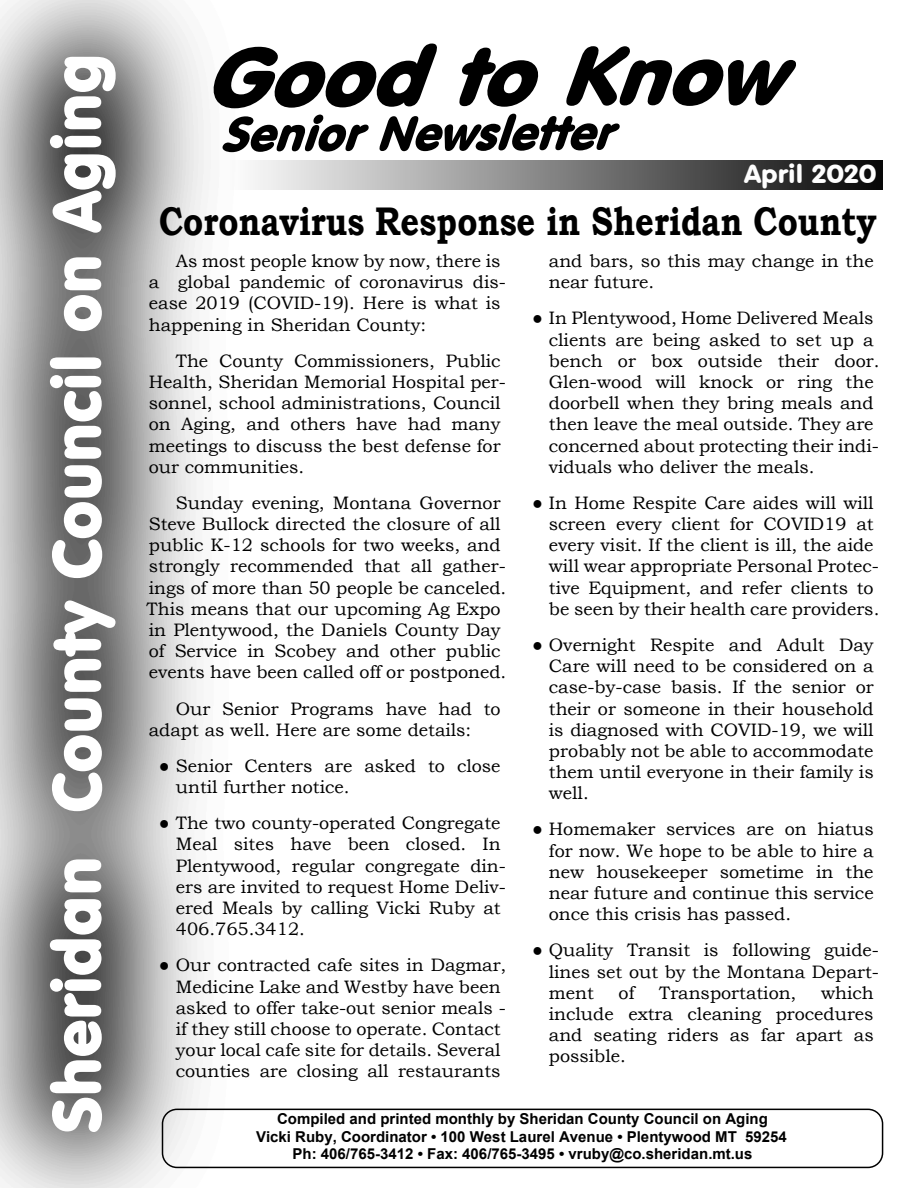
<style>
.page{position:relative;width:918px;height:1188px;background:#fff}
.page>*{position:absolute;margin:0;border:0;box-sizing:border-box;transform-origin:0 0}
.t1{font:700 40.05px "Bookman Old Style";color:#000;scale:.81 1}
.t2{font:25.05px "VAG Rounded BT";color:#fefefe;scale:1.09 1}
.t3{font:18px/21.1px "Bookman Old Style";color:#000}
.t4{font:700 15px/17.4px "Arial";color:#000;text-align:center}
.s1{font-family:"Times New Roman"}
</style>
<div class="page">
<svg style="left:262px;top:160px;width:621px;height:30px;background:#7b7b7b"></svg>
<svg style="left:262px;top:44px;width:175px;height:64px"></svg>
<svg style="left:459px;top:48px;width:80px;height:59px"></svg>
<svg style="left:566px;top:46px;width:230px;height:60px"></svg>
<svg style="left:262px;top:115px;width:107px;height:37px"></svg>
<svg style="left:379px;top:114px;width:241px;height:37px"></svg>
<img style="left:0;top:0;width:262px;height:1188px">
<svg style="left:50px;top:899px;width:52px;height:233px"></svg>
<svg style="left:64px;top:859px;width:37px;height:33px"></svg>
<svg style="left:52px;top:698px;width:50px;height:113px"></svg>
<svg style="left:53px;top:600px;width:63px;height:92px"></svg>
<svg style="left:52px;top:465px;width:50px;height:113px"></svg>
<svg style="left:50px;top:375px;width:52px;height:84px"></svg>
<svg style="left:50px;top:357px;width:51px;height:12px"></svg>
<svg style="left:64px;top:257px;width:38px;height:74px"></svg>
<svg style="left:53px;top:154px;width:63px;height:79px"></svg>
<svg style="left:50px;top:135px;width:51px;height:13px"></svg>
<svg style="left:64px;top:57px;width:52px;height:72px"></svg>
<div style="left:162px;top:1109px;width:721px;height:59px;border:2px solid #000;border-radius:15px"></div>
<h2 class="t2" style="left:744px;top:164px;width:123px">April 2020</h2>
<h1 class="t1" style="left:159px;top:206px;width:887px">Coronavirus Response in Sheridan County</h1>
<p class="t3" style="left:149px;top:252px;width:359px;text-indent:27px">As most people know by now, there is a global pandemic of coronavirus dis&shy;ease 2019 (COVID-19). Here is what is happening in Sheridan County:</p>
<p class="t3" style="left:149px;top:352px;width:359px;text-indent:27px">The County Commissioners, Public Health, Sheridan Memorial Hospital per&shy;sonnel, school administrations, Council on Aging, and others have had many meetings to discuss the best defense for our communities.</p>
<p class="t3" style="left:147px;top:494px;width:361px;text-indent:29px">Sunday evening, Montana Governor Steve Bullock directed the closure of all public K-12 schools for two weeks, and strongly recommended that all gather&shy;ings of more than 50 people be canceled.<br>This means that our upcoming Ag Expo in Plentywood, the Daniels County Day of Service in Scobey and other public events have been called off or postponed.</p>
<p class="t3" style="left:149px;top:700px;width:353px;text-indent:27px">Our Senior Programs have had to adapt as well. Here are some details:</p>
<p class="t3" style="left:176px;top:757px;width:326px;text-indent:-17px"><span class="s1">●</span> Senior Centers are asked to close until further notice.</p>
<p class="t3" style="left:176px;top:814px;width:332px;text-indent:-17px"><span class="s1">●</span> The two county-operated Congregate<br>Meal sites have been closed. In<br>Plentywood, regular congregate din&shy;ers are invited to request Home Deliv&shy;ered Meals by calling Vicki Ruby at<br>406.765.3412.</p>
<p class="t3" style="left:176px;top:956px;width:332px;text-indent:-17px"><span class="s1">●</span> Our contracted cafe sites in Dagmar, Medicine Lake and Westby have been asked to offer take-out senior meals - if they still choose to operate. Contact your local cafe site for details. Several counties are closing all restaurants</p>
<p class="t3" style="left:549px;top:252px;width:326px">and bars, so this may change in the near future.</p>
<p class="t3" style="left:549px;top:309px;width:332px;text-indent:-17px"><span class="s1">●</span> In Plentywood, Home Delivered Meals clients are being asked to set up a bench or box outside their door.<br>Glen-wood will knock or ring the doorbell when they bring meals and then leave the meal outside. They are concerned about protecting their indi&shy;viduals who deliver the meals.</p>
<p class="t3" style="left:549px;top:494px;width:332px;text-indent:-17px"><span class="s1">●</span> In Home Respite Care aides will will screen every client for COVID19 at every visit. If the client is ill, the aide will wear appropriate Personal Protec&shy;tive Equipment, and refer clients to be seen by their health care providers.</p>
<p class="t3" style="left:549px;top:636px;width:326px;text-align:justify;text-indent:-17px"><span class="s1">●</span> Overnight Respite and Adult Day Care will need to be considered on a case-by-case basis. If the senior or their or someone in their household is diagnosed with COVID-19, we will probably not be able to accommodate them until everyone in their family is well.</p>
<p class="t3" style="left:549px;top:820px;width:326px;text-align:justify;text-indent:-17px"><span class="s1">●</span> Homemaker services are on hiatus for now. We hope to be able to hire a new housekeeper sometime in the near future and continue this service once this crisis has passed.</p>
<p class="t3" style="left:549px;top:941px;width:332px;text-align:justify;text-indent:-17px"><span class="s1">●</span> Quality Transit is following guide&shy;lines set out by the Montana Depart&shy;ment</p>
<p class="t3" style="left:549px;top:984px;width:326px;text-align:justify;text-indent:272px">which include extra cleaning procedures and seating riders as far apart as possible.</p>
<p class="t3" style="left:619px;top:984px;width:17px">of</p>
<p class="t3" style="left:659px;top:984px;width:139px">Transportation,</p>
<p class="t4" style="left:256px;top:1112px;width:532px">Compiled and printed monthly by Sheridan County Council on Aging<br>Vicki Ruby, Coordinator • 100 West Laurel Avenue • Plentywood MT 59254<br>Ph: 406/765-3412 • Fax: 406/765-3495 • vruby@co.sheridan.mt.us</p>
</div>
